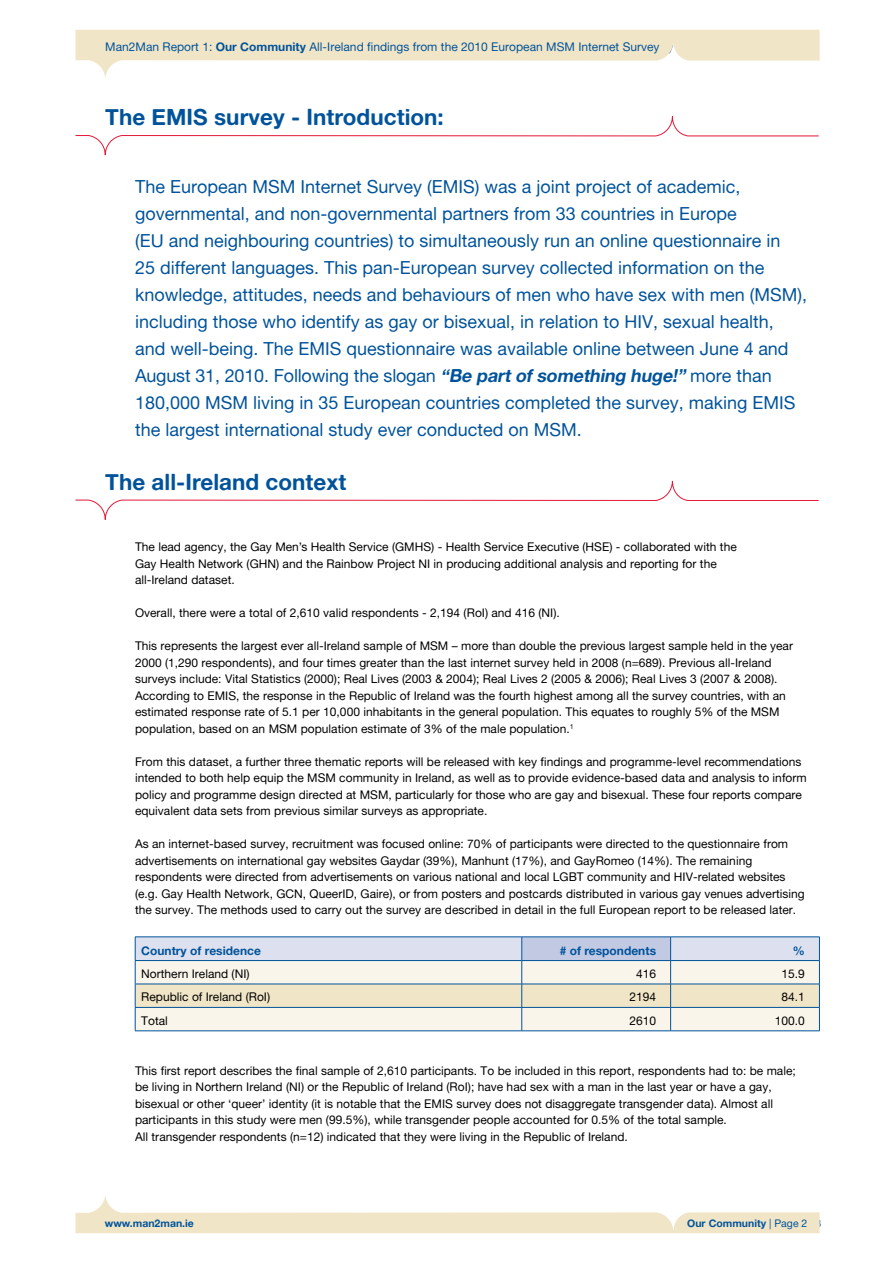
<style>
.page{position:relative;width:893px;height:1263px;background:#fff}
.page>*{position:absolute;margin:0;border:0;box-sizing:border-box;transform-origin:0 0}
.t1{font:22.5px "Alte Haas Grotesk Bold";color:#00539b}
.t2{font:18px/27px "Alte Haas Grotesk";color:#00539b}
.t3{font:12px/16.5px "Alte Haas Grotesk";color:#000}
.t4{font:12px "Alte Haas Grotesk";color:#00539b}
.t5{font:12px "Alte Haas Grotesk Bold";color:#00539b}
.t6{font:10.5px "Alte Haas Grotesk Bold";color:#00539b}
.s1{font-family:"Alte Haas Grotesk Bold"}
.s2{font-family:"Alte Haas Grotesk Bold";font-style:italic}
.s3{font-family:"Alte Haas Grotesk"}
</style>
<div class="page">
<svg style="left:75px;top:30px;width:745px;height:48px"></svg>
<svg style="left:75px;top:1195px;width:745px;height:38px"></svg>
<svg style="left:75px;top:116px;width:744px;height:40px"></svg>
<svg style="left:75px;top:480px;width:744px;height:40px"></svg>
<hr style="left:135px;top:936px;width:387px;height:1px;background:#00539b">
<hr style="left:522px;top:936px;width:149px;height:1px;background:#00539b">
<hr style="left:671px;top:936px;width:149px;height:1px;background:#00539b">
<svg style="left:135px;top:937px;width:685px;height:93px"></svg>
<hr style="left:135px;top:1030px;width:387px;height:1px;background:#00539b">
<hr style="left:522px;top:1030px;width:149px;height:1px;background:#00539b">
<hr style="left:671px;top:1030px;width:149px;height:1px;background:#00539b">
<p class="t4" style="left:105px;top:39px;width:556px">Man2Man Report 1: <span class="s1">Our Community</span> All-Ireland findings from the 2010 European MSM Internet Survey</p>
<p class="t4" style="left:119px;top:39px;width:556px">Man2Man Report 1: <span class="s1">Our Community</span> All-Ireland findings from the 2 10 European MSM Internet Survey</p>
<h1 class="t1" style="left:105px;top:103px;width:340px">The EMIS survey - Introduction:</h1>
<p class="t2" style="left:135px;top:172px;width:674px">The European MSM Internet Survey (EMIS) was a joint project of academic, governmental, and non-governmental partners from 33 countries in Europe<br>(EU and neighbouring countries) to simultaneously run an online questionnaire in<br>25 different languages. This pan-European survey collected information on the knowledge, attitudes, needs and behaviours of men who have sex with men (MSM), including those who identify as gay or bisexual, in relation to HIV, sexual health, and well-being. The EMIS questionnaire was available online between June 4 and August 31, 2010. Following the slogan <span class="s2">“Be partofsomething huge!”</span> more than 180,000 MSM living in 35 European countries completed the survey, making EMIS the largest international study ever conducted on MSM.</p>
<h1 class="t1" style="left:105px;top:468px;width:243px">The all-Ireland context</h1>
<p class="t3" style="left:135px;top:538px;width:603px">The lead agency, the Gay Men’s Health Service (GMHS) - Health Service Executive (HSE) - collaborated with the<br>Gay Health Network (GHN) and the Rainbow Project NI in producing additional analysis and reporting for the all-Ireland dataset.</p>
<p class="t3" style="left:135px;top:604px;width:426px">Overall, there were a total of 2,610 valid respondents - 2,194 (RoI) and 416 (NI).</p>
<p class="t3" style="left:135px;top:637px;width:660px">This represents the largest ever all-Ireland sample of MSM – more than double the previous largest sample held in the year 2000 (1,290 respondents), and four times greater than the last internet survey held in 2008 (n=689). Previous all-Ireland surveys include: Vital Statistics (2000); Real Lives (2003 &amp; 2004); Real Lives 2 (2005 &amp; 2006); Real Lives 3 (2007 &amp; 2008).<br>According to EMIS, the response in the Republic of Ireland was the fourth highest among all the survey countries, with an estimated response rate of 5.1 per 10,000 inhabitants in the general population. This equates to roughly 5% of the MSM population, based on an MSM population estimate of 3% of the male population.<sup>1</sup></p>
<p class="t3" style="left:135px;top:753px;width:673px">From this dataset, a further three thematic reports will be released with key findings and programme-level recommendations intended to both help equip the MSM community in Ireland, as well as to provide evidence-based data and analysis to inform policy and programme design directed at MSM, particularly for those who are gay and bisexual. These four reports compare equivalent data sets from previous similar surveys as appropriate.</p>
<p class="t3" style="left:135px;top:835px;width:671px">As an internet-based survey, recruitment was focused online: 70% of participants were directed to the questionnaire from advertisements on international gay websites Gaydar (39%), Manhunt (17%), and GayRomeo (14%). The remaining respondents were directed from advertisements on various national and local LGBT community and HIV-related websites (e.g. Gay Health Network, GCN, QueerID, Gaire), or from posters and postcards distributed in various gay venues advertising the survey. The methods used to carry out the survey are described in detail in the full European report to be released later.</p>
<p class="t5" style="left:141px;top:943px;width:121px">Country of residence</p>
<p class="t5" style="left:560px;top:943px;width:98px"># of respondents</p>
<p class="t5" style="left:793px;top:943px;width:13px">%</p>
<p class="t3" style="left:141px;top:965px;width:110px">Northern Ireland (NI)</p>
<p class="t3" style="left:636px;top:965px;width:22px">416</p>
<p class="t3" style="left:781px;top:965px;width:25px">15.9</p>
<p class="t3" style="left:141px;top:989px;width:130px">Republic of Ireland (RoI)</p>
<p class="t3" style="left:629px;top:989px;width:28px">2194</p>
<p class="t3" style="left:782px;top:989px;width:25px">84.1</p>
<p class="t3" style="left:141px;top:1012px;width:28px">Total</p>
<p class="t3" style="left:629px;top:1012px;width:28px">2610</p>
<p class="t3" style="left:775px;top:1012px;width:32px">100.0</p>
<p class="t3" style="left:135px;top:1062px;width:662px">This first report describes the final sample of 2,610 participants. To be included in this report, respondents had to: be male; be living in Northern Ireland (NI) or the Republic of Ireland (RoI); have had sex with a man in the last year or have a gay, bisexual or other ‘queer’ identity (it is notable that the EMIS survey does not disaggregate transgender data). Almost all participants in this study were men (99.5%), while transgender people accounted for 0.5% of the total sample.<br>All transgender respondents (n=12) indicated that they were living in the Republic of Ireland.</p>
<p class="t6" style="left:105px;top:1216px;width:91px">www.man2man.ie</p>
<p class="t6" style="left:687px;top:1216px;width:122px">Our Community <span class="s3">| Page 2</span></p>
<p class="t6" style="left:119px;top:1216px;width:91px">www.man2man.ie</p>
<p class="t6" style="left:701px;top:1216px;width:122px">Our Community <span class="s3">| Page 3</span></p>
</div>
